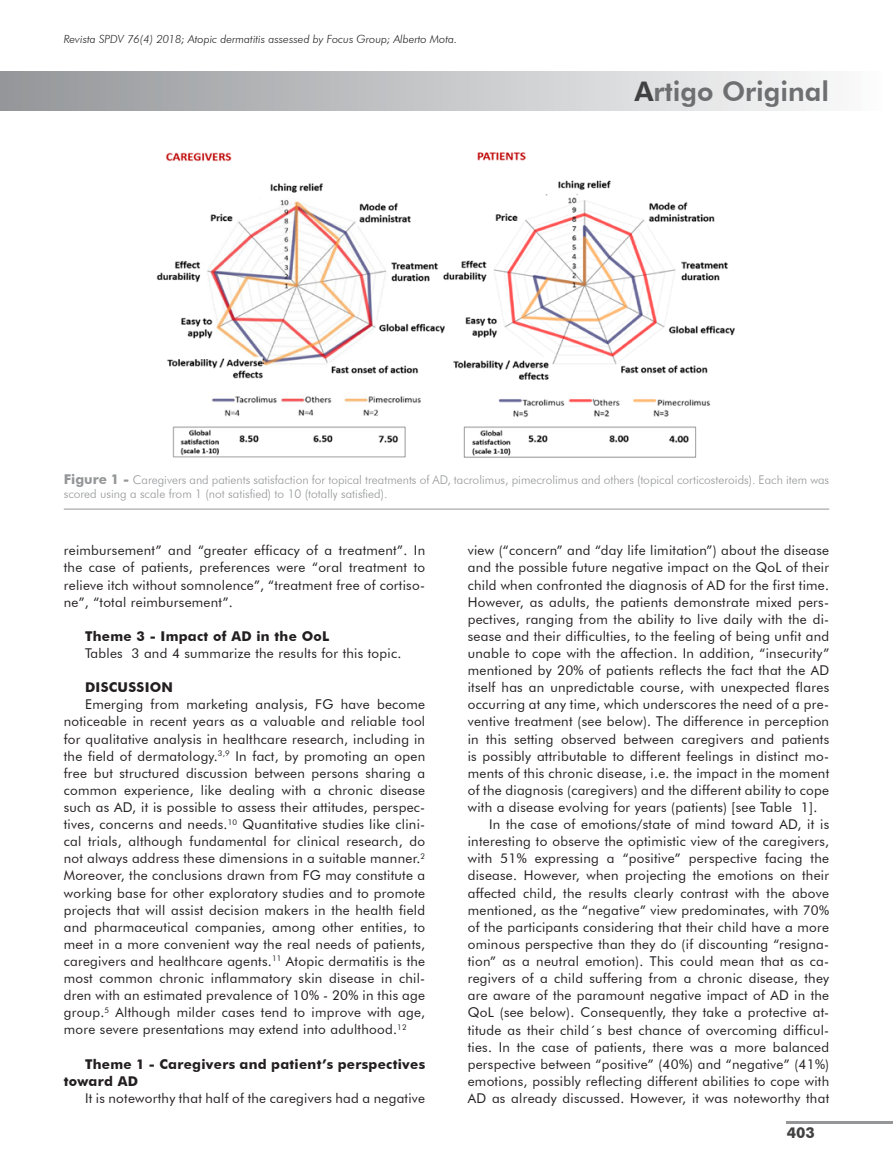
<style>
.page{position:relative;width:893px;height:1170px;background:#fff}
.page>*{position:absolute;margin:0;border:0;box-sizing:border-box;transform-origin:0 0}
.t1{font:800 27px "Futura BT";color:#6d6f71}
.t2{font:700 15px "Futura BT";color:#414142}
.t3{font:13.5px/17.1px "Futura BT";letter-spacing:.02em;color:#231f20;text-align:justify}
.t4{font:700 13.5px/17.1px "Futura BT";letter-spacing:.02em;color:#231f20}
.t5{font:300 12px/14.4px "Futura BT";color:#949698}
.t6{font:italic 300 11.25px "Futura BT";color:#231f20}
.s1{color:#414142}
.s2{font-weight:700;font-size:13.5px}
</style>
<div class="page">
<hr style="left:787px;top:1120px;width:106px;height:3px;background:#949698">
<div style="left:0;top:72px;width:893px;height:38px;background:linear-gradient(to right,#939598,#fcfdfd)"></div>
<hr style="left:64px;top:509px;width:765px;height:1px;background:#949698">
<img style="left:156px;top:152px;width:579px;height:306px">
<p class="t6" style="left:64px;top:32px;width:395px">Revista SPDV 76(4) 2018; Atopic dermatitis assessed by Focus Group; Alberto Mota.</p>
<h1 class="t1" style="left:634px;top:75px;width:196px"><span class="s1">A</span>rtigo Original</h1>
<p class="t5" style="left:64px;top:472px;width:767px"><span class="s2">Figure 1 -</span> Caregivers and patients satisfaction for topical treatments of AD, tacrolimus, pimecrolimus and others (topical corticosteroids). Each item was scored using a scale from 1 (not satisfied) to 10 (totally satisfied).</p>
<p class="t3" style="left:64px;top:542px;width:363px">reimbursement” and “greater efficacy of a treatment”. In the case of patients, preferences were “oral treatment to relieve itch without somnolence”, “treatment free of cortiso&shy;ne”, “total reimbursement”.</p>
<p class="t4" style="left:85px;top:627px;width:246px">Theme 3 - Impact of AD in the OoL</p>
<p class="t3" style="left:85px;top:644px;width:318px">Tables 3 and 4 summarize the results for this topic.</p>
<p class="t4" style="left:85px;top:678px;width:90px">DISCUSSION</p>
<p class="t3" style="left:64px;top:695px;width:363px;text-indent:21px">Emerging from marketing analysis, FG have become noticeable in recent years as a valuable and reliable tool for qualitative analysis in healthcare research, including in the field of dermatology.<sup>3,9</sup> In fact, by promoting an open free but structured discussion between persons sharing a common experience, like dealing with a chronic disease such as AD, it is possible to assess their attitudes, perspec&shy;tives, concerns and needs.<sup>10</sup> Quantitative studies like clini&shy;cal trials, although fundamental for clinical research, do not always address these dimensions in a suitable manner.<sup>2<br></sup>Moreover, the conclusions drawn from FG may constitute a working base for other exploratory studies and to promote projects that will assist decision makers in the health field and pharmaceutical companies, among other entities, to meet in a more convenient way the real needs of patients, caregivers and healthcare agents.<sup>11</sup> Atopic dermatitis is the most common chronic inflammatory skin disease in chil&shy;dren with an estimated prevalence of 10% - 20% in this age group.<sup>5</sup> Although milder cases tend to improve with age, more severe presentations may extend into adulthood.<sup>12</sup></p>
<p class="t4" style="left:64px;top:1055px;width:363px;text-indent:21px">Theme 1 - Caregivers and patient’s perspectives toward AD</p>
<p class="t3" style="left:85px;top:1089px;width:342px">It is noteworthy that half of the caregivers had a negative</p>
<p class="t3" style="left:468px;top:542px;width:363px">view (“concern” and “day life limitation”) about the disease</p>
<p class="t3" style="left:468px;top:559px;width:363px">and the possible future negative impact on the QoL of their</p>
<p class="t3" style="left:468px;top:576px;width:363px">child when confronted the diagnosis of AD for the first time.</p>
<p class="t3" style="left:468px;top:593px;width:363px">However, as adults, the patients demonstrate mixed pers-</p>
<p class="t3" style="left:468px;top:610px;width:363px">pectives, ranging from the ability to live daily with the di-</p>
<p class="t3" style="left:468px;top:627px;width:363px">sease and their difficulties, to the feeling of being unfit and</p>
<p class="t3" style="left:468px;top:644px;width:363px">unable to cope with the affection. In addition, “insecurity”</p>
<p class="t3" style="left:468px;top:661px;width:363px">mentioned by 20% of patients reflects the fact that the AD</p>
<p class="t3" style="left:468px;top:678px;width:363px">itself has an unpredictable course, with unexpected flares</p>
<p class="t3" style="left:468px;top:695px;width:363px">occurring at any time, which underscores the need of a pre-</p>
<p class="t3" style="left:468px;top:713px;width:363px">ventive treatment (see below). The difference in perception</p>
<p class="t3" style="left:468px;top:730px;width:363px">in this setting observed between caregivers and patients</p>
<p class="t3" style="left:468px;top:747px;width:363px">is possibly attributable to different feelings in distinct mo-</p>
<p class="t3" style="left:468px;top:764px;width:363px">ments of this chronic disease, i.e. the impact in the moment</p>
<p class="t3" style="left:468px;top:781px;width:363px">of the diagnosis (caregivers) and the different ability to cope</p>
<p class="t3" style="left:468px;top:798px;width:351px">with a disease evolving for years (patients) [see Table 1].</p>
<p class="t3" style="left:489px;top:815px;width:342px">In the case of emotions/state of mind toward AD, it is</p>
<p class="t3" style="left:468px;top:832px;width:363px">interesting to observe the optimistic view of the caregivers,</p>
<p class="t3" style="left:468px;top:849px;width:363px">with 51% expressing a “positive” perspective facing the</p>
<p class="t3" style="left:468px;top:867px;width:363px">disease. However, when projecting the emotions on their</p>
<p class="t3" style="left:468px;top:884px;width:363px">affected child, the results clearly contrast with the above</p>
<p class="t3" style="left:468px;top:901px;width:363px">mentioned, as the “negative” view predominates, with 70%</p>
<p class="t3" style="left:468px;top:918px;width:363px">of the participants considering that their child have a more</p>
<p class="t3" style="left:468px;top:935px;width:363px">ominous perspective than they do (if discounting “resigna-</p>
<p class="t3" style="left:468px;top:952px;width:363px">tion” as a neutral emotion). This could mean that as ca-</p>
<p class="t3" style="left:468px;top:969px;width:363px">regivers of a child suffering from a chronic disease, they</p>
<p class="t3" style="left:468px;top:986px;width:363px">are aware of the paramount negative impact of AD in the</p>
<p class="t3" style="left:468px;top:1003px;width:363px">QoL (see below). Consequently, they take a protective at-</p>
<p class="t3" style="left:468px;top:1020px;width:363px">titude as their child´s best chance of overcoming difficul-</p>
<p class="t3" style="left:468px;top:1038px;width:363px">ties. In the case of patients, there was a more balanced</p>
<p class="t3" style="left:468px;top:1055px;width:363px">perspective between “positive” (40%) and “negative” (41%)</p>
<p class="t3" style="left:468px;top:1072px;width:363px">emotions, possibly reflecting different abilities to cope with</p>
<p class="t3" style="left:468px;top:1089px;width:363px">AD as already discussed. However, it was noteworthy that</p>
<p class="t2" style="left:787px;top:1123px;width:30px">403</p>
</div>
